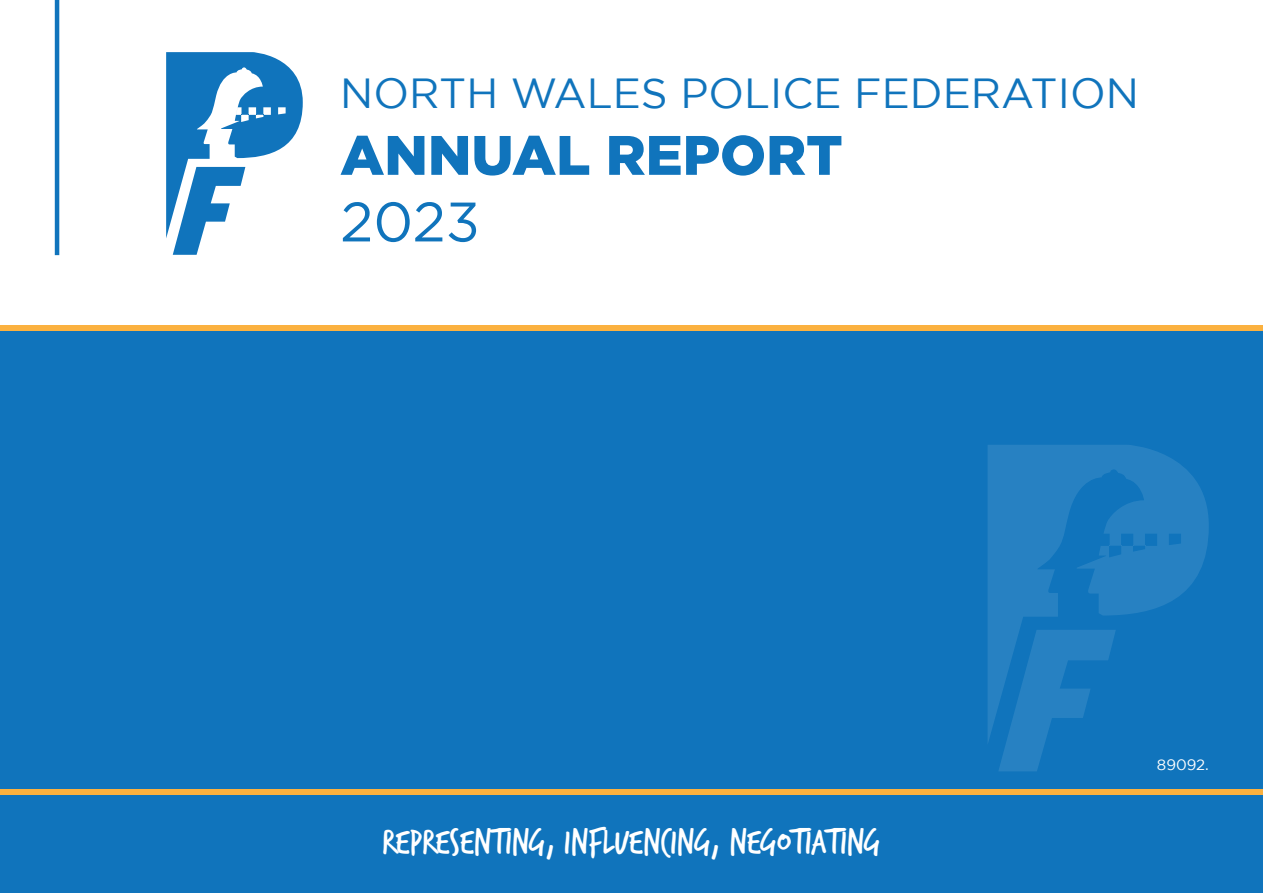
<style>
.page{position:relative;width:1263px;height:893px;background:#fff}
.page>*{position:absolute;margin:0;border:0;box-sizing:border-box;transform-origin:0 0}
.t1{font:900 55.5px/66.6px "Gotham";color:#1074bc}
.t2{font:42px "Gotham";color:#1074bc}
.t3{font:37.5px "Trash Hand";color:#fff}
.t4{font:15px "Gotham";letter-spacing:-.005em;color:#fff}
.s1{font-weight:400}
</style>
<div class="page">
<div style="left:0;top:331px;width:1263px;height:562px;background:#1074bc"></div>
<hr style="left:55px;top:0;width:4px;height:255px;background:#1074bc">
<div style="left:0;top:325px;width:1263px;height:6px;background:#fbb13f"></div>
<div style="left:0;top:789px;width:1263px;height:5px;background:#fbb13f"></div>
<svg style="left:166px;top:52px;width:137px;height:203px"></svg>
<svg style="left:988px;top:445px;width:221px;height:297px;fill:#2781c2"></svg>
<svg style="left:1100px;top:534px;width:3px;height:12px"></svg>
<svg style="left:998px;top:630px;width:118px;height:141px"></svg>
<p class="t2" style="left:340px;top:70px;width:800px">NORTH WALES POLICE FEDERATION</p>
<p class="t1" style="left:340px;top:120px;width:504px">ANNUAL REPORT<br><span class="s1">2023</span></p>
<p class="t3" style="left:382px;top:823px;width:500px">REPRESENTING, INFLUENCING, NEGOTIATING</p>
<p class="t4" style="left:1157px;top:756px;width:54px">89092.</p>
</div>
